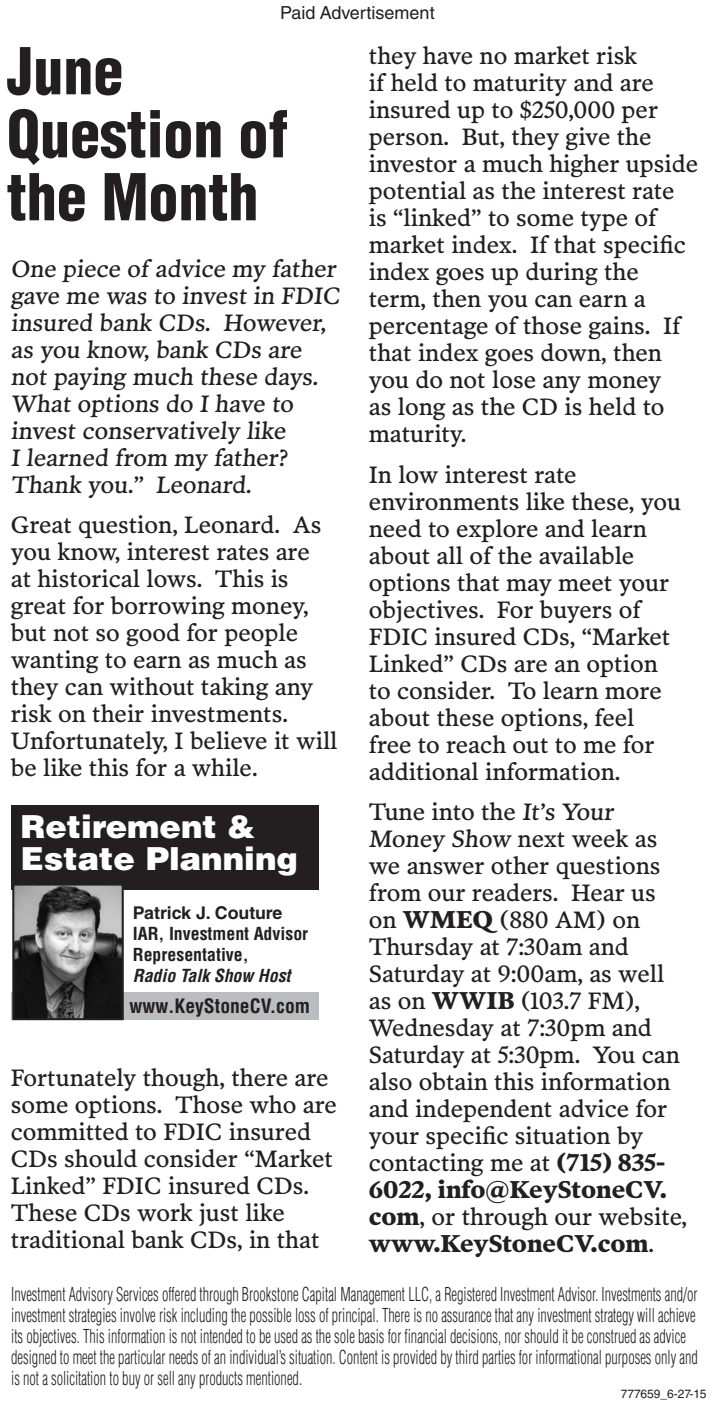
<style>
.page{position:relative;width:711px;height:1404px;background:#fff}
.page>*{position:absolute;margin:0;border:0;box-sizing:border-box;transform-origin:0 0}
.t1{font:900 condensed 63px/63px "Helvetica LT Std";color:#231f20;scale:.95 1}
.t2{font:900 31.8px/32.4px "Helvetica LT Std";color:#fff}
.t3{font:24px/27px "Poynter OS Text Three L";color:#231f20}
.t4{font:700 condensed 19.2px "Helvetica LT Std";color:#231f20}
.t5{font:300 condensed 18.9px/21px "Helvetica LT Std";color:#231f20;scale:.77 1}
.t6{font:18px "Helvetica LT Std";color:#231f20}
.t7{font:700 condensed 17.7px/21px "Helvetica LT Std";color:#231f20}
.t8{font:italic 700 condensed 17.7px "Helvetica LT Std";color:#231f20}
.t9{font:700 17.7px "Helvetica LT Std";color:#231f20}
.t10{font:12px "Helvetica LT Std";color:#231f20}
.s1{font-weight:700}
</style>
<div class="page">
<div style="left:11px;top:806px;width:308px;height:84px;background:#231f20"></div>
<div style="left:11px;top:993px;width:308px;height:27px;background:#bcbdc0"></div>
<img style="left:15px;top:887px;width:106px;height:130px">
<div style="left:12px;top:884px;width:112px;height:136px;border:2px solid #231f20"></div>
<p class="t6" style="left:280px;top:2px;width:156px">Paid Advertisement</p>
<h1 class="t1" style="left:7px;top:39px;width:298px">June<br>Question of the Month</h1>
<p class="t3" style="left:11px;top:254px;width:333px">One piece of advice my father gave me was to invest in FDIC insured bank CDs. However, as you know, bank CDs are not paying much these days.<br>What options do I have to invest conservatively like<br>I learned from my father?<br>Thank you.” Leonard.</p>
<p class="t3" style="left:11px;top:510px;width:328px">Great question, Leonard. As you know, interest rates are<br>at historical lows. This is great for borrowing money, but not so good for people wanting to earn as much as they can without taking any risk on their investments.<br>Unfortunately, I believe it will be like this for a while.</p>
<h2 class="t2" style="left:20px;top:809px;width:279px">Retirement &amp;<br>Estate Planning</h2>
<p class="t9" style="left:133px;top:902px;width:151px">Patrick J. Couture</p>
<p class="t7" style="left:133px;top:923px;width:177px">IAR, Investment Advisor<br>Representative,</p>
<p class="t8" style="left:133px;top:965px;width:159px">Radio Talk Show Host</p>
<p class="t4" style="left:129px;top:994px;width:182px">www.KeyStoneCV.com</p>
<p class="t3" style="left:11px;top:1063px;width:327px">Fortunately though, there are some options. Those who are committed to FDIC insured<br>CDs should consider “Market<br>Linked” FDIC insured CDs.<br>These CDs work just like traditional bank CDs, in that</p>
<p class="t3" style="left:369px;top:42px;width:331px">they have no market risk<br>if held to maturity and are insured up to $250,000 per person. But, they give the investor a much higher upside potential as the interest rate is “linked” to some type of market index. If that specific index goes up during the term, then you can earn a percentage of those gains. If that index goes down, then you do not lose any money<br>as long as the CD is held to maturity.</p>
<p class="t3" style="left:369px;top:460px;width:314px">In low interest rate environments like these, you need to explore and learn about all of the available options that may meet your objectives. For buyers of<br>FDIC insured CDs, “Market<br>Linked” CDs are an option to consider. To learn more about these options, feel free to reach out to me for additional information.</p>
<p class="t3" style="left:369px;top:797px;width:320px">Tune into the It’s Your<br>Money Show next week as we answer other questions from our readers. Hear us on <span class="s1">WMEQ</span> (880 AM) on<br>Thursday at 7:30am and<br>Saturday at 9:00am, as well as on <span class="s1">WWIB</span> (103.7 FM),<br>Wednesday at 7:30pm and<br>Saturday at 5:30pm. You can also obtain this information and independent advice for your specific situation by contacting me at <span class="s1">(715) 835-<br>6022, info@KeyStoneCV. com</span>, or through our website, <span class="s1">www.KeyStoneCV.com</span>.</p>
<p class="t5" style="left:11px;top:1284px;width:893px">Investment Advisory Services offered through Brookstone Capital Management LLC, a Registered Investment Advisor. Investments and/or investment strategies involve risk including the possible loss of principal. There is no assurance that any investment strategy will achieve its objectives. This information is not intended to be used as the sole basis for financial decisions, nor should it be construed as advice designed to meet the particular needs of an individual’s situation. Content is provided by third parties for informational purposes only and is not a solicitation to buy or sell any products mentioned.</p>
<p class="t10" style="left:621px;top:1387px;width:87px">777659_6-27-15</p>
</div>
